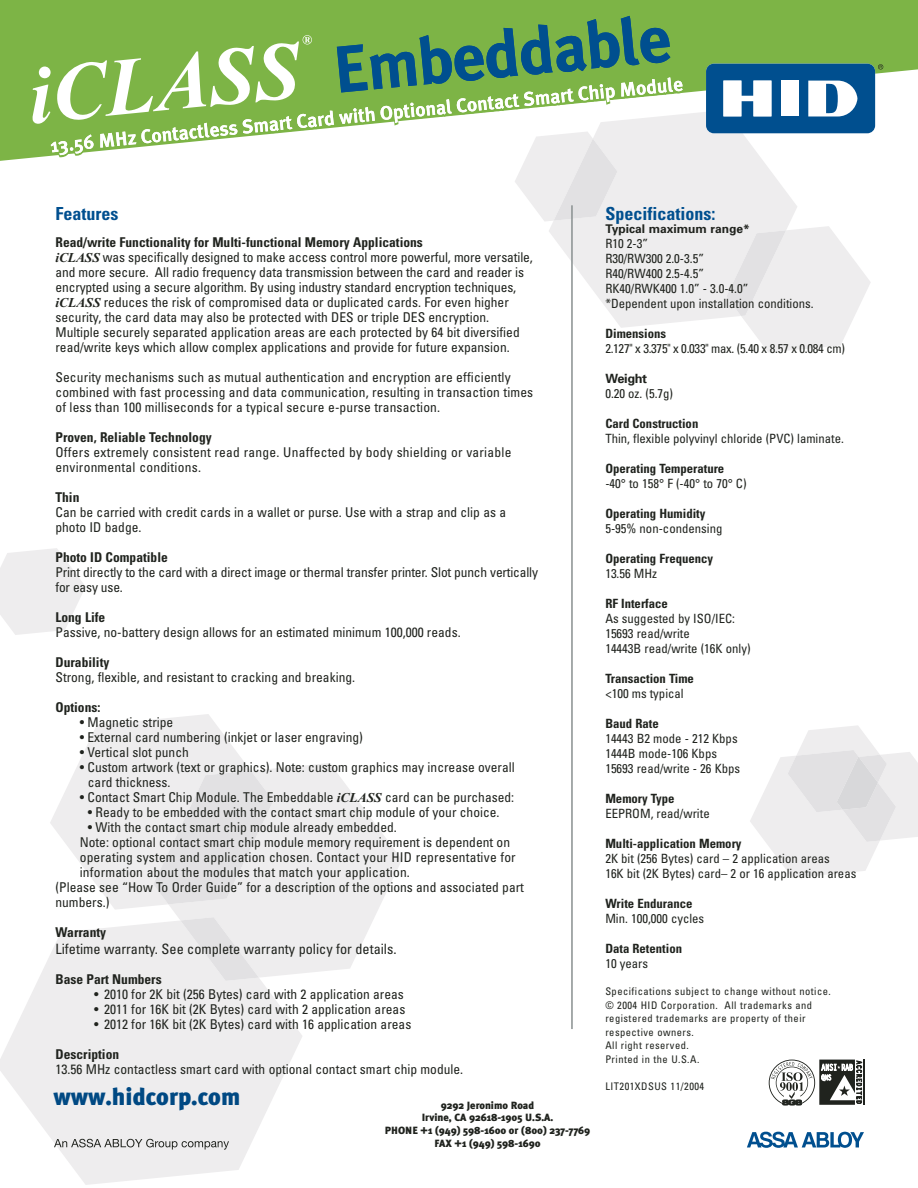
<style>
.page{position:relative;width:918px;height:1188px;background:#fff}
.page>*{position:absolute;margin:0;border:0;box-sizing:border-box;transform-origin:0 0}
.t1{font:900 24px "Meta Plus";color:#004983}
.t2{font:700 condensed 18px "Univers";color:#004f8f}
.t3{font:condensed 14.25px "Univers";color:#20231e}
.t4{font:condensed 13.5px/15px "Univers";color:#20231e}
.t5{font:700 condensed 13.5px "Univers";color:#20231e}
.t6{font:condensed 13.5px/15px "Univers";letter-spacing:.02em;color:#20231e}
.t7{font:condensed 12.75px/15px "Univers";color:#20231e}
.t8{font:700 condensed 12.75px "Univers";color:#20231e}
.t9{font:condensed 12.75px "Univers";letter-spacing:-.02em;color:#20231e}
.t10{font:700 12.75px "Univers";letter-spacing:-.03em;color:#20231e}
.t11{font:700 12px "Univers";color:#20231e}
.t12{font:condensed 10.5px/13.5px "Univers";letter-spacing:.045em;color:#20231e}
.t13{font:900 10.5px/12.6px "Meta Plus";color:#20231e;text-align:center}
.s1{font-weight:700}
.s2{font-family:"Times New Roman";font-weight:700;font-style:italic;font-stretch:normal}
</style>
<div class="page">
<svg style="left:0;top:0;width:918px;height:161px;fill:#7db446"></svg>
<svg style="left:0;top:922px;width:302px;height:263px;fill:#eeedee"></svg>
<svg style="left:549px;top:112px;width:248px;height:216px;fill:#eeedee"></svg>
<svg style="left:0;top:548px;width:86px;height:87px"></svg>
<svg style="left:168px;top:763px;width:234px;height:215px;fill:#eeedee"></svg>
<svg style="left:180px;top:917px;width:79px;height:64px;background:#e8e7e9"></svg>
<svg style="left:50px;top:714px;width:223px;height:196px"></svg>
<svg style="left:726px;top:226px;width:145px;height:126px"></svg>
<svg style="left:750px;top:725px;width:168px;height:153px"></svg>
<svg style="left:706px;top:64px;width:177px;height:69px"></svg>
<svg style="left:32px;top:16px;width:653px;height:206px"></svg>
<hr style="left:863px;top:1060px;width:1px;height:45px;background:#20231e">
<svg style="left:769px;top:1060px;width:93px;height:45px"></svg>
<svg style="left:747px;top:1132px;width:117px;height:16px"></svg>
<svg style="left:54px;top:1139px;width:175px;height:11px;background:#c1c1c0"></svg>
<hr style="left:571px;top:205px;width:2px;height:824px;background:#899090">
<h2 class="t2" style="left:56px;top:207px;width:64px">Features</h2>
<p class="t4" style="left:56px;top:236px;width:479px"><span class="s1">Read/write Functionality for Multi-functional Memory Applications<br></span><span class="s2">iCLASS</span> was specifically designed to make access control more powerful, more versatile, and more secure. All radio frequency data transmission between the card and reader is encrypted using a secure algorithm. By using industry standard encryption techniques, <span class="s2">iCLASS</span> reduces the risk of compromised data or duplicated cards. For even higher security, the card data may also be protected with DES or triple DES encryption.<br>Multiple securely separated application areas are each protected by 64 bit diversified read/write keys which allow complex applications and provide for future expansion.</p>
<p class="t4" style="left:56px;top:371px;width:479px">Security mechanisms such as mutual authentication and encryption are efficiently combined with fast processing and data communication, resulting in transaction times of less than 100 milliseconds for a typical secure e-purse transaction.</p>
<p class="t5" style="left:56px;top:432px;width:158px">Proven, Reliable Technology</p>
<p class="t6" style="left:56px;top:446px;width:458px">Offers extremely consistent read range. Unaffected by body shielding or variable environmental conditions.</p>
<p class="t5" style="left:56px;top:492px;width:25px">Thin</p>
<p class="t4" style="left:56px;top:506px;width:452px">Can be carried with credit cards in a wallet or purse. Use with a strap and clip as a photo ID badge.</p>
<p class="t5" style="left:56px;top:552px;width:114px">Photo ID Compatible</p>
<p class="t4" style="left:56px;top:566px;width:484px">Print directly to the card with a direct image or thermal transfer printer. Slot punch vertically for easy use.</p>
<p class="t5" style="left:56px;top:612px;width:51px">Long Life</p>
<p class="t4" style="left:56px;top:626px;width:407px">Passive, no-battery design allows for an estimated minimum 100,000 reads.</p>
<p class="t5" style="left:56px;top:657px;width:55px">Durability</p>
<p class="t4" style="left:56px;top:671px;width:301px">Strong, flexible, and resistant to cracking and breaking.</p>
<p class="t5" style="left:56px;top:702px;width:46px">Options:</p>
<p class="t4" style="left:80px;top:716px;width:95px">• Magnetic stripe</p>
<p class="t4" style="left:80px;top:731px;width:285px">• External card numbering (inkjet or laser engraving)</p>
<p class="t4" style="left:80px;top:746px;width:111px">• Vertical slot punch</p>
<p class="t4" style="left:88px;top:761px;width:428px;text-indent:-8px">• Custom artwork (text or graphics). Note: custom graphics may increase overall card thickness.</p>
<p class="t4" style="left:80px;top:791px;width:436px">• Contact Smart Chip Module. The Embeddable <span class="s2">iCLASS</span> card can be purchased:</p>
<p class="t4" style="left:88px;top:806px;width:413px">• Ready to be embedded with the contact smart chip module of your choice.</p>
<p class="t4" style="left:88px;top:821px;width:311px">• With the contact smart chip module already embedded.</p>
<p class="t4" style="left:80px;top:836px;width:432px">Note: optional contact smart chip module memory requirement is dependent on</p>
<p class="t4" style="left:80px;top:851px;width:437px">operating system and application chosen. Contact your HID representative for</p>
<p class="t4" style="left:80px;top:866px;width:332px">information about the modules that match your application.</p>
<p class="t4" style="left:56px;top:881px;width:470px">(Please see “How To Order Guide” for a description of the options and associated part</p>
<p class="t4" style="left:56px;top:896px;width:55px">numbers.)</p>
<p class="t5" style="left:56px;top:927px;width:52px">Warranty</p>
<p class="t3" style="left:56px;top:943px;width:343px">Lifetime warranty. See complete warranty policy for details.</p>
<p class="t5" style="left:56px;top:974px;width:108px">Base Part Numbers</p>
<p class="t4" style="left:94px;top:988px;width:311px">• 2010 for 2K bit (256 Bytes) card with 2 application areas</p>
<p class="t4" style="left:94px;top:1003px;width:313px">• 2011 for 16K bit (2K Bytes) card with 2 application areas</p>
<p class="t4" style="left:94px;top:1018px;width:319px">• 2012 for 16K bit (2K Bytes) card with 16 application areas</p>
<p class="t5" style="left:56px;top:1049px;width:65px">Description</p>
<p class="t4" style="left:56px;top:1063px;width:409px">13.56 MHz contactless smart card with optional contact smart chip module.</p>
<h1 class="t1" style="left:54px;top:1088px;width:188px">www.hidcorp.com</h1>
<p class="t13" style="left:385px;top:1100px;width:207px">9292 Jeronimo Road<br>Irvine, CA 92618-1905 U.S.A.<br>PHONE +1 (949) 598-1600 or (800) 237-7769<br>FAX +1 (949) 598-1690</p>
<h2 class="t2" style="left:605px;top:207px;width:111px">Specifications:</h2>
<p class="t11" style="left:605px;top:225px;width:146px">Typical maximum range*</p>
<p class="t7" style="left:605px;top:237px;width:210px">R10 2-3”<br>R30/RW300 2.0-3.5”<br>R40/RW400 2.5-4.5”<br>RK40/RWK400 1.0” - 3.0-4.0”<br>*Dependent upon installation conditions.</p>
<p class="t8" style="left:605px;top:329px;width:62px">Dimensions</p>
<p class="t9" style="left:605px;top:344px;width:241px">2.127" x 3.375" x 0.033" max. (5.40 x 8.57 x 0.084 cm)</p>
<p class="t10" style="left:605px;top:374px;width:43px">Weight</p>
<p class="t7" style="left:605px;top:387px;width:69px">0.20 oz. (5.7g)</p>
<p class="t8" style="left:605px;top:419px;width:95px">Card Construction</p>
<p class="t7" style="left:605px;top:432px;width:240px">Thin, flexible polyvinyl chloride (PVC) laminate.</p>
<p class="t8" style="left:605px;top:464px;width:121px">Operating Temperature</p>
<p class="t7" style="left:605px;top:477px;width:143px">-40° to 158° F (-40° to 70° C)</p>
<p class="t8" style="left:605px;top:509px;width:102px">Operating Humidity</p>
<p class="t7" style="left:605px;top:522px;width:119px">5-95% non-condensing</p>
<p class="t8" style="left:605px;top:554px;width:109px">Operating Frequency</p>
<p class="t7" style="left:605px;top:567px;width:53px">13.56 MHz</p>
<p class="t8" style="left:605px;top:599px;width:64px">RF Interface</p>
<p class="t7" style="left:605px;top:612px;width:147px">As suggested by ISO/IEC:<br>15693 read/write<br>14443B read/write (16K only)</p>
<p class="t8" style="left:605px;top:674px;width:90px">Transaction Time</p>
<p class="t7" style="left:605px;top:687px;width:80px">&lt;100 ms typical</p>
<p class="t8" style="left:605px;top:719px;width:55px">Baud Rate</p>
<p class="t7" style="left:605px;top:732px;width:136px">14443 B2 mode - 212 Kbps<br>1444B mode-106 Kbps<br>15693 read/write - 26 Kbps</p>
<p class="t8" style="left:605px;top:794px;width:71px">Memory Type</p>
<p class="t7" style="left:605px;top:807px;width:106px">EEPROM, read/write</p>
<p class="t8" style="left:605px;top:839px;width:138px">Multi-application Memory</p>
<p class="t7" style="left:605px;top:852px;width:253px">2K bit (256 Bytes) card – 2 application areas<br>16K bit (2K Bytes) card– 2 or 16 application areas</p>
<p class="t8" style="left:605px;top:899px;width:89px">Write Endurance</p>
<p class="t7" style="left:605px;top:912px;width:100px">Min. 100,000 cycles</p>
<p class="t8" style="left:605px;top:944px;width:78px">Data Retention</p>
<p class="t7" style="left:605px;top:957px;width:44px">10 years</p>
<p class="t12" style="left:605px;top:986px;width:227px">Specifications subject to change without notice. © 2004 HID Corporation. All trademarks and registered trademarks are property of their respective owners.<br>All right reserved.<br>Printed in the U.S.A.</p>
<p class="t12" style="left:605px;top:1080px;width:100px">LIT201XDSUS 11/2004</p>
</div>
